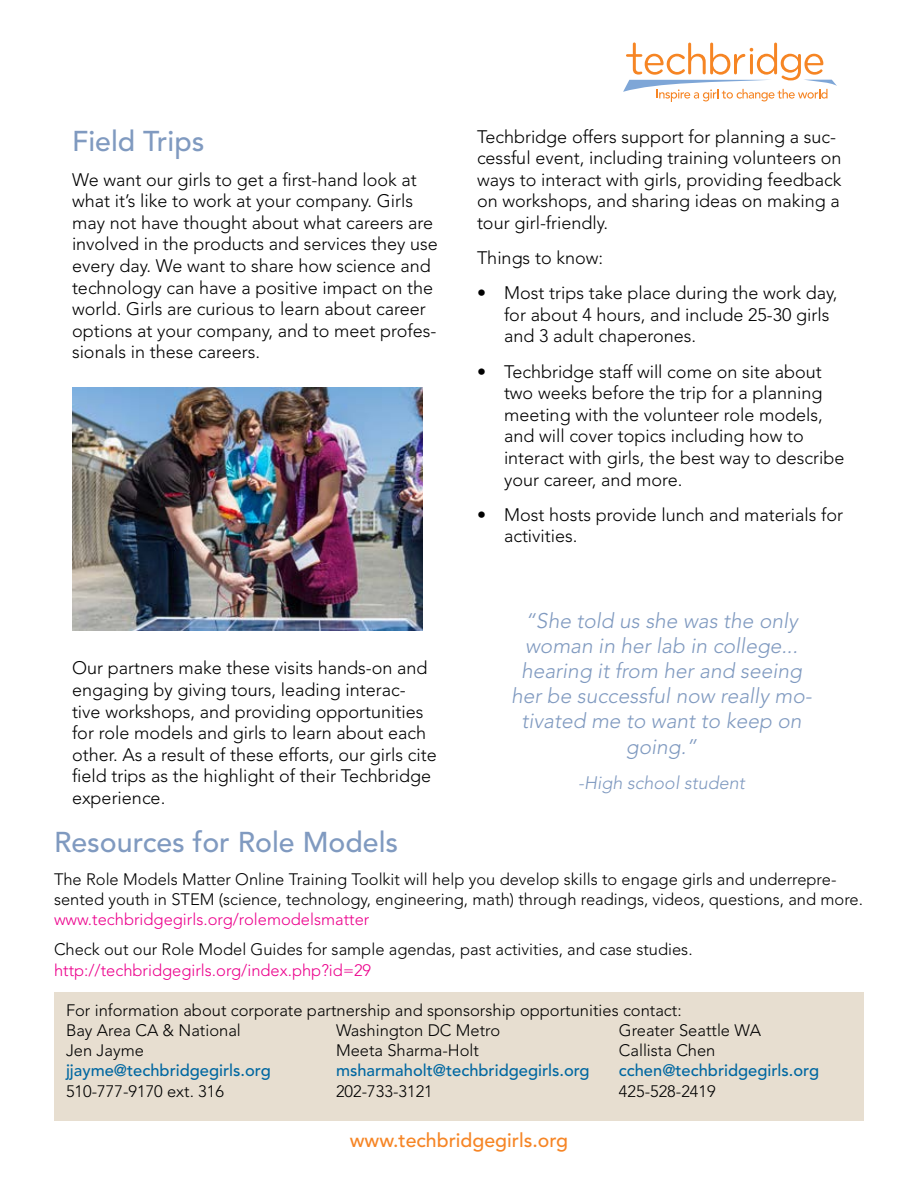
<style>
.page{position:relative;width:918px;height:1188px;background:#fff}
.page>*{position:absolute;margin:0;border:0;box-sizing:border-box;transform-origin:0 0}
.t1{font:500 28.5px "Avenir LT Std";color:#809ac0}
.t2{font:italic 300 21px/25.2px "Avenir LT Std";color:#809ac0;text-align:center}
.t3{font:500 19.5px "Avenir LT Std";color:#f68525}
.t4{font:300 18px/21.6px "Avenir LT Std";color:#000}
.t5{font:italic 300 18px "Avenir LT Std";color:#809ac0}
.t6{font:300 16.5px/19.8px "Avenir LT Std";color:#000}
.t7{font:500 16.5px "Avenir LT Std";color:#0067a1}
.t8{font:300 16.5px "Avenir LT Std";color:#ec008c}
</style>
<div class="page">
<div style="left:54px;top:992px;width:810px;height:128px;background:#e7ded0"></div>
<img style="left:72px;top:387px;width:351px;height:244px">
<svg style="left:623px;top:42px;width:214px;height:60px"></svg>
<h1 class="t1" style="left:72px;top:124px;width:134px">Field Trips</h1>
<p class="t4" style="left:72px;top:169px;width:367px">We want our girls to get a first-hand look at what it’s like to work at your company. Girls may not have thought about what careers are involved in the products and services they use every day. We want to share how science and technology can have a positive impact on the world. Girls are curious to learn about career options at your company, and to meet profes&shy;sionals in these careers.</p>
<p class="t4" style="left:72px;top:657px;width:366px">Our partners make these visits hands-on and engaging by giving tours, leading interac&shy;tive workshops, and providing opportunities for role models and girls to learn about each other. As a result of these efforts, our girls cite field trips as the highlight of their Techbridge experience.</p>
<p class="t4" style="left:477px;top:126px;width:366px">Techbridge offers support for planning a suc&shy;cessful event, including training volunteers on ways to interact with girls, providing feedback on workshops, and sharing ideas on making a tour girl-friendly.</p>
<p class="t4" style="left:477px;top:247px;width:128px">Things to know:</p>
<p class="t4" style="left:504px;top:282px;width:335px;text-indent:-27px">• Most trips take place during the work day, for about 4 hours, and include 25-30 girls and 3 adult chaperones.</p>
<p class="t4" style="left:504px;top:361px;width:342px;text-indent:-27px">• Techbridge staff will come on site about two weeks before the trip for a planning meeting with the volunteer role models, and will cover topics including how to interact with girls, the best way to describe your career, and more.</p>
<p class="t4" style="left:504px;top:504px;width:341px;text-indent:-27px">• Most hosts provide lunch and materials for activities.</p>
<p class="t2" style="left:511px;top:608px;width:302px">“She told us she was the only woman in her lab in college... hearing it from her and seeing her be successful now really mo&shy;tivated me to want to keep on going.”</p>
<p class="t5" style="left:578px;top:772px;width:168px">-High school student</p>
<h1 class="t1" style="left:54px;top:825px;width:346px">Resources for Role Models</h1>
<p class="t6" style="left:54px;top:869px;width:811px">The Role Models Matter Online Training Toolkit will help you develop skills to engage girls and underrepre&shy;sented youth in STEM (science, technology, engineering, math) through readings, videos, questions, and more.</p>
<p class="t8" style="left:54px;top:909px;width:317px">www.techbridgegirls.org/rolemodelsmatter</p>
<p class="t6" style="left:54px;top:939px;width:640px">Check out our Role Model Guides for sample agendas, past activities, and case studies.</p>
<p class="t8" style="left:54px;top:961px;width:319px">http://techbridgegirls.org/index.php?id=29</p>
<p class="t6" style="left:66px;top:1001px;width:617px">For information about corporate partnership and sponsorship opportunities contact:<br>Bay Area CA &amp; National</p>
<p class="t6" style="left:336px;top:1021px;width:166px">Washington DC Metro</p>
<p class="t6" style="left:619px;top:1021px;width:144px">Greater Seattle WA</p>
<p class="t6" style="left:66px;top:1040px;width:79px">Jen Jayme</p>
<p class="t6" style="left:336px;top:1040px;width:145px">Meeta Sharma-Holt</p>
<p class="t6" style="left:619px;top:1040px;width:98px">Callista Chen</p>
<p class="t7" style="left:66px;top:1060px;width:206px">jjayme@techbridgegirls.org</p>
<p class="t7" style="left:336px;top:1060px;width:255px">msharmaholt@techbridgegirls.org</p>
<p class="t7" style="left:619px;top:1060px;width:202px">cchen@techbridgegirls.org</p>
<p class="t6" style="left:66px;top:1082px;width:160px">510-777-9170 ext. 316</p>
<p class="t6" style="left:336px;top:1082px;width:98px">202-733-3121</p>
<p class="t6" style="left:619px;top:1082px;width:98px">425-528-2419</p>
<p class="t3" style="left:350px;top:1129px;width:220px">www.techbridgegirls.org</p>
</div>
